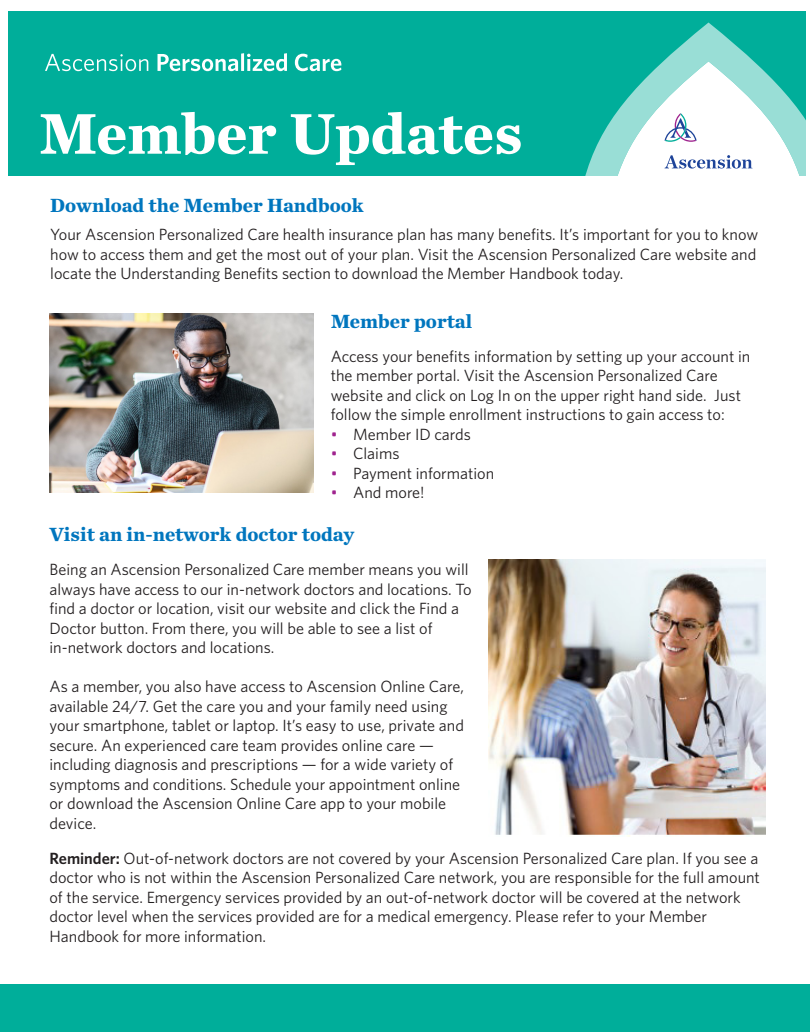
<style>
.page{position:relative;width:810px;height:1035px;background:#fff}
.page>*{position:absolute;margin:0;border:0;box-sizing:border-box;transform-origin:0 0}
.t1{font:700 60px "Chronicle Text G1";color:#fff}
.t2{font:700 20px "Chronicle Text G1";color:#0076be}
.t3{font:16.25px/19.5px "Whitney";color:#231f20}
.s1{color:#9f238e}
.s2{font-weight:600}
</style>
<div class="page">
<div style="left:0;top:984px;width:810px;height:48px;background:#00ae9a"></div>
<div style="left:8px;top:12px;width:797px;height:164px;background:#00ae9a"></div>
<svg style="left:585px;top:22px;width:221px;height:154px"></svg>
<svg style="left:616px;top:61px;width:185px;height:115px"></svg>
<svg style="left:45px;top:54px;width:103px;height:17px"></svg>
<svg style="left:158px;top:53px;width:129px;height:18px"></svg>
<svg style="left:295px;top:54px;width:46px;height:17px"></svg>
<img style="left:49px;top:313px;width:264px;height:180px">
<img style="left:489px;top:560px;width:277px;height:277px">
<p class="t1" style="left:39px;top:85px;width:485px">Member Updates</p>
<p class="t2" style="left:50px;top:189px;width:315px">Download the Member Handbook</p>
<p class="t3" style="left:50px;top:225px;width:709px;text-align:justify">Your Ascension Personalized Care health insurance plan has many benefits. It’s important for you to know how to access them and get the most out of your plan. Visit the Ascension Personalized Care website and locate the Understanding Benefits section to download the Member Handbook today.</p>
<p class="t2" style="left:331px;top:305px;width:143px">Member portal</p>
<p class="t3" style="left:331px;top:346px;width:421px">Access your benefits information by setting up your account in the member portal. Visit the Ascension Personalized Care</p>
<p class="t3" style="left:331px;top:385px;width:412px">website and click on Log In on the upper right hand side. Just follow the simple enrollment instructions to gain access to:</p>
<p class="t3" style="left:331px;top:424px;width:142px"><span class="s1">•</span> Member ID cards</p>
<p class="t3" style="left:331px;top:444px;width:70px"><span class="s1">•</span> Claims</p>
<p class="t3" style="left:331px;top:463px;width:165px"><span class="s1">•</span> Payment information</p>
<p class="t3" style="left:331px;top:483px;width:95px"><span class="s1">•</span> And more!</p>
<p class="t2" style="left:49px;top:519px;width:306px">Visit an in-network doctor today</p>
<p class="t3" style="left:49px;top:560px;width:424px">Being an Ascension Personalized Care member means you will always have access to our in-network doctors and locations. To find a doctor or location, visit our website and click the Find a Doctor button. From there, you will be able to see a list of</p>
<p class="t3" style="left:49px;top:638px;width:226px">in-network doctors and locations.</p>
<p class="t3" style="left:49px;top:677px;width:416px">As a member, you also have access to Ascension Online Care, available 24/7. Get the care you and your family need using your smartphone, tablet or laptop. It’s easy to use, private and secure. An experienced care team provides online care —</p>
<p class="t3" style="left:49px;top:755px;width:412px">including diagnosis and prescriptions — for a wide variety of symptoms and conditions. Schedule your appointment online or download the Ascension Online Care app to your mobile device.</p>
<p class="t3" style="left:49px;top:848px;width:712px"><span class="s2">Reminder:</span> Out-of-network doctors are not covered by your Ascension Personalized Care plan. If you see a doctor who is not within the Ascension Personalized Care network, you are responsible for the full amount of the service. Emergency services provided by an out-of-network doctor will be covered at the network doctor level when the services provided are for a medical emergency. Please refer to your Member</p>
<p class="t3" style="left:49px;top:926px;width:218px">Handbook for more information.</p>
</div>
